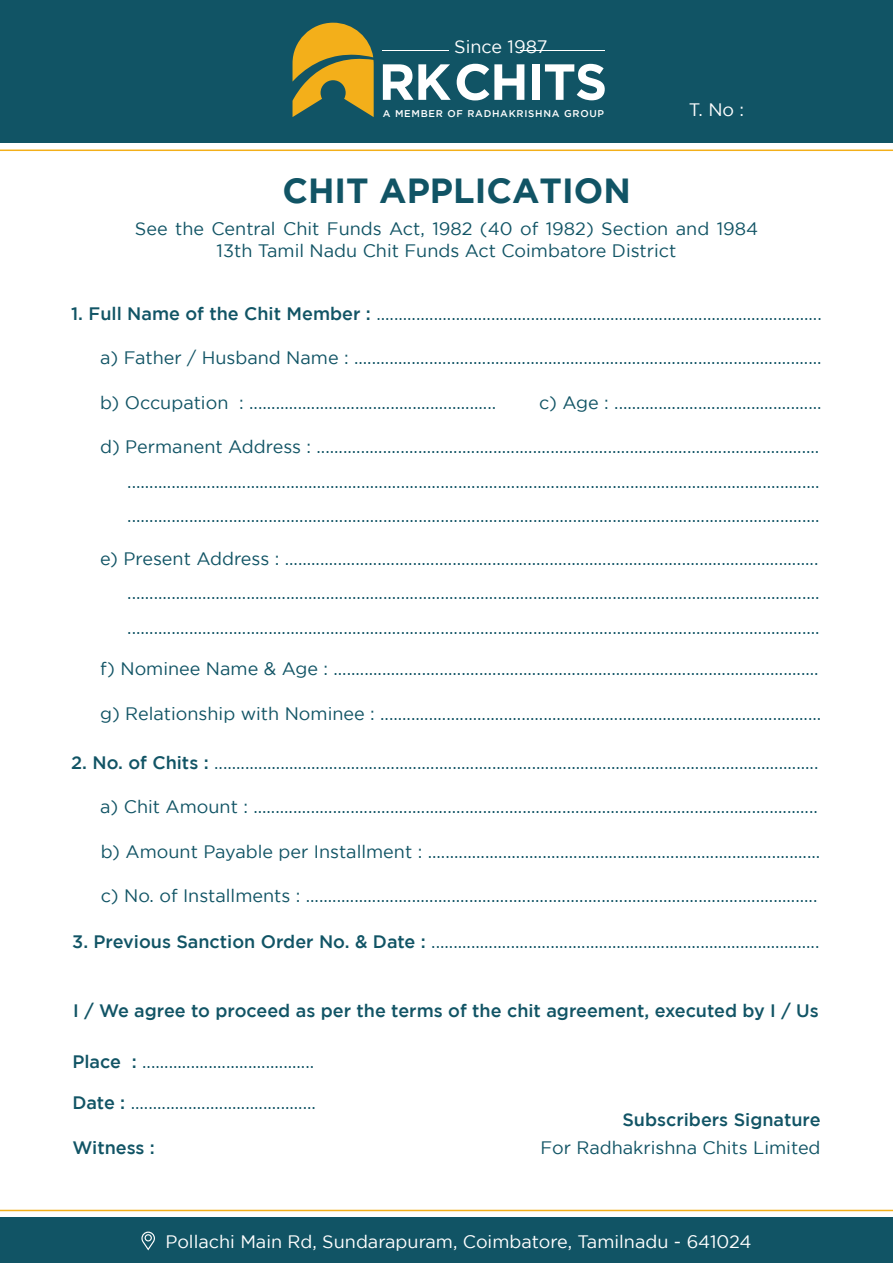
<style>
.page{position:relative;width:893px;height:1263px;background:#fff}
.page>*{position:absolute;margin:0;border:0;box-sizing:border-box;transform-origin:0 0}
.t1{font:700 34.8px "Gotham";color:#115465}
.t2{font:18px/34.5px "Gotham";color:#115465;text-align:justify}
.t3{font:500 18px "Gotham";color:#115465}
.t4{font:18px "Gotham";color:#fff}
.t5{font:500 9.75px "Gotham";letter-spacing:.075em;color:#fff}
.s1{font-weight:500}
</style>
<div class="page">
<div style="left:0;top:0;width:893px;height:142px;background:#115465"></div>
<hr style="left:0;top:150px;width:893px;height:1px;background:#f3af1a">
<svg style="left:292px;top:23px;width:82px;height:94px"></svg>
<hr style="left:521px;top:50px;width:84px;height:1px;background:#fff">
<hr style="left:383px;top:50px;width:66px;height:1px;background:#fff">
<svg style="left:383px;top:64px;width:68px;height:36px"></svg>
<svg style="left:457px;top:64px;width:67px;height:36px"></svg>
<div style="left:532px;top:64px;width:8px;height:36px;background:#fff"></div>
<svg style="left:545px;top:64px;width:60px;height:36px"></svg>
<div style="left:0;top:1218px;width:893px;height:45px;background:#115465"></div>
<hr style="left:0;top:1210px;width:893px;height:1px;background:#f3af1a">
<svg style="left:141px;top:1231px;width:14px;height:19px"></svg>
<p class="t4" style="left:454px;top:36px;width:95px">Since 1987</p>
<p class="t5" style="left:383px;top:108px;width:223px">A MEMBER OF RADHAKRISHNA GROUP</p>
<p class="t4" style="left:689px;top:99px;width:57px">T. No :</p>
<h1 class="t1" style="left:282px;top:171px;width:350px">CHIT APPLICATION</h1>
<p class="t2" style="left:135px;top:217px;width:625px;line-height:21.6px;text-align:center">See the Central Chit Funds Act, 1982 (40 of 1982) Section and 1984<br>13th Tamil Nadu Chit Funds Act Coimbatore District</p>
<p class="t2" style="left:71px;top:296px;width:752px"><span class="s1">1. Full Name of the Chit Member :</span> .....................................................................................................</p>
<p class="t2" style="left:100px;top:340px;width:723px">a) Father / Husband Name : ..........................................................................................................</p>
<p class="t2" style="left:100px;top:385px;width:398px">b) Occupation : ........................................................</p>
<p class="t2" style="left:539px;top:385px;width:284px">c) Age : ...............................................</p>
<p class="t2" style="left:100px;top:429px;width:721px">d) Permanent Address : ..................................................................................................................</p>
<p class="t2" style="left:127px;top:464px;width:694px">.............................................................................................................................................................</p>
<p class="t2" style="left:127px;top:498px;width:694px">.............................................................................................................................................................</p>
<p class="t2" style="left:127px;top:541px;width:694px;text-indent:-27px">e) Present Address : ......................................................................................................................... ............................................................................................................................................................. .............................................................................................................................................................</p>
<p class="t2" style="left:100px;top:651px;width:720px">f) Nominee Name &amp; Age : ..............................................................................................................</p>
<p class="t2" style="left:100px;top:696px;width:723px">g) Relationship with Nominee : ....................................................................................................</p>
<p class="t2" style="left:71px;top:745px;width:749px"><span class="s1">2. No. of Chits :</span> .........................................................................................................................................</p>
<p class="t2" style="left:100px;top:789px;width:719px">a) Chit Amount : ................................................................................................................................</p>
<p class="t2" style="left:101px;top:834px;width:721px">b) Amount Payable per Installment : .........................................................................................</p>
<p class="t2" style="left:101px;top:878px;width:718px">c) No. of Installments : ....................................................................................................................</p>
<p class="t2" style="left:72px;top:924px;width:749px"><span class="s1">3. Previous Sanction Order No. &amp; Date :</span> ........................................................................................</p>
<p class="t3" style="left:73px;top:1000px;width:747px">I / We agree to proceed as per the terms of the chit agreement, executed by I / Us</p>
<p class="t2" style="left:72px;top:1044px;width:243px"><span class="s1">Place :</span> .......................................</p>
<p class="t2" style="left:72px;top:1084px;width:245px"><span class="s1">Date :</span> ..........................................</p>
<p class="t3" style="left:72px;top:1137px;width:84px">Witness :</p>
<p class="t3" style="left:622px;top:1109px;width:200px">Subscribers Signature</p>
<p class="t2" style="left:540px;top:1130px;width:282px">For Radhakrishna Chits Limited</p>
<p class="t4" style="left:165px;top:1231px;width:588px">Pollachi Main Rd, Sundarapuram, Coimbatore, Tamilnadu - 641024</p>
</div>
